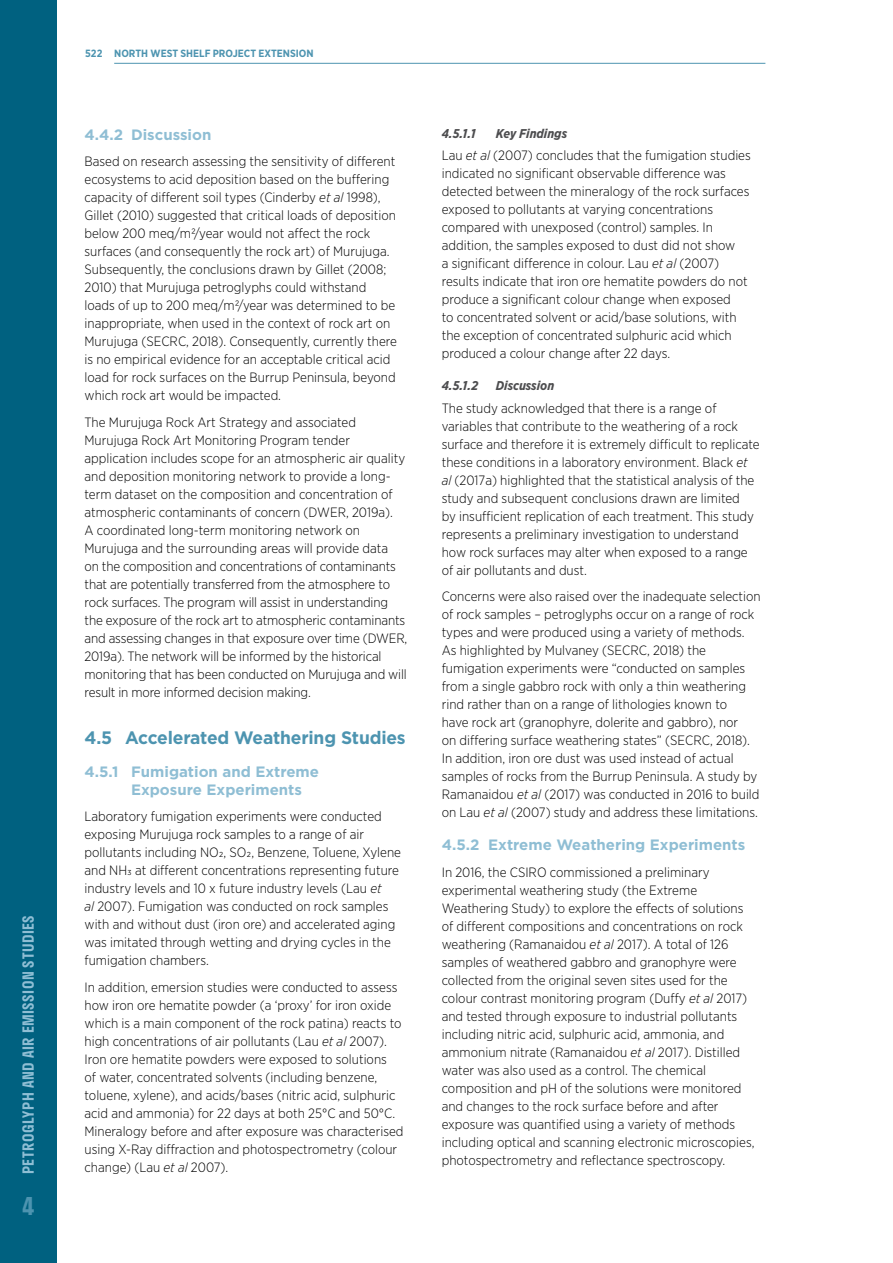
<style>
.page{position:relative;width:893px;height:1263px;background:#fff}
.page>*{position:absolute;margin:0;border:0;box-sizing:border-box;transform-origin:0 0}
.t1{font:600 24px "Stratos";color:#4d94b0}
.t2{font:700 18px "Gotham";letter-spacing:-.01em;color:#4d94b0}
.t3{font:700 15px/18px "Gotham";color:#8fbed4}
.t4{font:600 15px "Stratos";letter-spacing:.04em;color:#8fbed4}
.t5{font:300 13.5px/18px "Gotham Narrow";color:#000}
.t6{font:italic 700 12.75px "Gotham Narrow";color:#4d4d4f}
.t7{font:700 10.5px "Gotham Narrow";color:#4d94b0}
.s1{font-style:italic}
</style>
<div class="page">
<div style="left:0;top:0;width:56px;height:1263px;background:#006180"></div>
<hr style="left:114px;top:63px;width:651px;height:1px;background:#4d94b0">
<p class="t4" style="left:16px;top:1174px;width:260px;rotate:-90deg">Petroglyph and Air Emission Studies</p>
<h1 class="t1" style="left:22px;top:1186px;width:15px">4</h1>
<p class="t7" style="left:85px;top:47px;width:230px">522 NORTH WEST SHELF PROJECT EXTENSION</p>
<p class="t3" style="left:85px;top:125px;width:128px">4.4.2 Discussion</p>
<p class="t5" style="left:85px;top:152px;width:314px">Based on research assessing the sensitivity of different ecosystems to acid deposition based on the buffering capacity of different soil types (Cinderby <span class="s1">et al</span> 1998), Gillet (2010) suggested that critical loads of deposition below 200 meq/m2/year would not affect the rock surfaces (and consequently the rock art) of Murujuga.<br>Subsequently, the conclusions drawn by Gillet (2008; 2010) that Murujuga petroglyphs could withstand loads of up to 200 meq/m2/year was determined to be inappropriate, when used in the context of rock art on Murujuga (SECRC, 2018). Consequently, currently there is no empirical evidence for an acceptable critical acid load for rock surfaces on the Burrup Peninsula, beyond which rock art would be impacted.</p>
<p class="t5" style="left:85px;top:412px;width:324px">The Murujuga Rock Art Strategy and associated Murujuga Rock Art Monitoring Program tender application includes scope for an atmospheric air quality and deposition monitoring network to provide a long&shy;term dataset on the composition and concentration of atmospheric contaminants of concern (DWER, 2019a).<br>A coordinated long-term monitoring network on Murujuga and the surrounding areas will provide data<br>on the composition and concentrations of contaminants that are potentially transferred from the atmosphere to rock surfaces. The program will assist in understanding the exposure of the rock art to atmospheric contaminants and assessing changes in that exposure over time (DWER, 2019a). The network will be informed by the historical monitoring that has been conducted on Murujuga and will result in more informed decision making.</p>
<h2 class="t2" style="left:85px;top:725px;width:323px">4.5 Accelerated Weathering Studies</h2>
<p class="t3" style="left:131px;top:762px;width:190px;text-indent:-46px">4.5.1 Fumigation and Extreme<br>Exposure Experiments</p>
<p class="t5" style="left:85px;top:807px;width:318px">Laboratory fumigation experiments were conducted exposing Murujuga rock samples to a range of air pollutants including NO2, SO2, Benzene, Toluene, Xylene and NH3 at different concentrations representing future industry levels and 10 x future industry levels (Lau <span class="s1">et<br>al</span> 2007). Fumigation was conducted on rock samples with and without dust (iron ore) and accelerated aging was imitated through wetting and drying cycles in the fumigation chambers.</p>
<p class="t5" style="left:85px;top:977px;width:320px">In addition, emersion studies were conducted to assess how iron ore hematite powder (a ‘proxy’ for iron oxide which is a main component of the rock patina) reacts to high concentrations of air pollutants (Lau <span class="s1">et al</span> 2007).<br>Iron ore hematite powders were exposed to solutions<br>of water, concentrated solvents (including benzene, toluene, xylene), and acids/bases (nitric acid, sulphuric acid and ammonia) for 22 days at both 25°C and 50°C.<br>Mineralogy before and after exposure was characterised using X-Ray diffraction and photospectrometry (colour change) (Lau <span class="s1">et al</span> 2007).</p>
<p class="t6" style="left:442px;top:125px;width:36px">4.5.1.1</p>
<p class="t6" style="left:496px;top:125px;width:73px">Key Findings</p>
<p class="t5" style="left:442px;top:146px;width:311px">Lau <span class="s1">et al</span> (2007) concludes that the fumigation studies indicated no significant observable difference was detected between the mineralogy of the rock surfaces exposed to pollutants at varying concentrations compared with unexposed (control) samples. In addition, the samples exposed to dust did not show<br>a significant difference in colour. Lau <span class="s1">et al</span> (2007) results indicate that iron ore hematite powders do not produce a significant colour change when exposed<br>to concentrated solvent or acid/base solutions, with the exception of concentrated sulphuric acid which produced a colour change after 22 days.</p>
<p class="t6" style="left:442px;top:378px;width:38px">4.5.1.2</p>
<p class="t6" style="left:496px;top:378px;width:60px">Discussion</p>
<p class="t5" style="left:442px;top:399px;width:319px">The study acknowledged that there is a range of variables that contribute to the weathering of a rock surface and therefore it is extremely difficult to replicate these conditions in a laboratory environment. Black <span class="s1">et al</span> (2017a) highlighted that the statistical analysis of the study and subsequent conclusions drawn are limited<br>by insufficient replication of each treatment. This study represents a preliminary investigation to understand how rock surfaces may alter when exposed to a range of air pollutants and dust.</p>
<p class="t5" style="left:442px;top:587px;width:321px">Concerns were also raised over the inadequate selection of rock samples – petroglyphs occur on a range of rock types and were produced using a variety of methods.<br>As highlighted by Mulvaney (SECRC, 2018) the fumigation experiments were “conducted on samples from a single gabbro rock with only a thin weathering rind rather than on a range of lithologies known to<br>have rock art (granophyre, dolerite and gabbro), nor<br>on differing surface weathering states” (SECRC, 2018).<br>In addition, iron ore dust was used instead of actual samples of rocks from the Burrup Peninsula. A study by Ramanaidou <span class="s1">et al</span> (2017) was conducted in 2016 to build on Lau <span class="s1">et al</span> (2007) study and address these limitations.</p>
<p class="t3" style="left:442px;top:836px;width:305px">4.5.2 Extreme Weathering Experiments</p>
<p class="t5" style="left:442px;top:862px;width:314px">In 2016, the CSIRO commissioned a preliminary experimental weathering study (the Extreme Weathering Study) to explore the effects of solutions of different compositions and concentrations on rock weathering (Ramanaidou <span class="s1">et al</span> 2017). A total of 126 samples of weathered gabbro and granophyre were collected from the original seven sites used for the colour contrast monitoring program (Duffy <span class="s1">et al</span> 2017) and tested through exposure to industrial pollutants including nitric acid, sulphuric acid, ammonia, and ammonium nitrate (Ramanaidou <span class="s1">et al</span> 2017). Distilled water was also used as a control. The chemical composition and pH of the solutions were monitored and changes to the rock surface before and after exposure was quantified using a variety of methods including optical and scanning electronic microscopies, photospectrometry and reflectance spectroscopy.</p>
</div>
